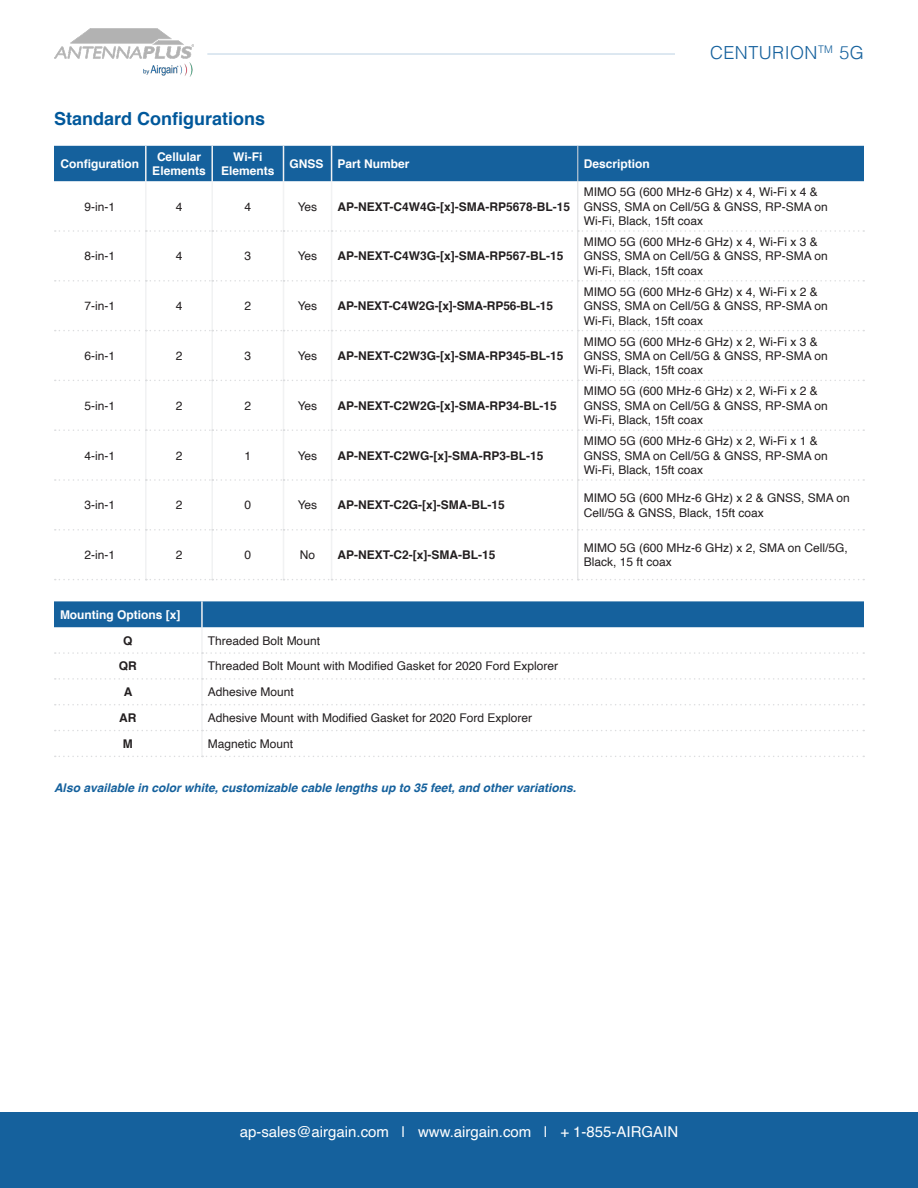
<style>
.page{position:relative;width:918px;height:1188px;background:#fff}
.page>*{position:absolute;margin:0;border:0;box-sizing:border-box;transform-origin:0 0}
.t1{font:700 18px "Helvetica";color:#00589b}
.t2{font:300 18px "Helvetica";letter-spacing:.025em;color:#15619d}
.t3{font:15px "Helvetica";color:#fff}
.t4{font:12px/14.4px "Helvetica";color:#231f20}
.t5{font:700 12px "Helvetica";color:#231f20}
.t6{font:700 12px/14.4px "Helvetica";color:#fff;text-align:center}
.t7{font:italic 700 12px "Helvetica";color:#15619d}
</style>
<div class="page">
<div style="left:0;top:1112px;width:918px;height:76px;background:#15619d"></div>
<hr style="left:207px;top:53px;width:468px;height:2px;background:#15619d">
<img style="left:54px;top:28px;width:139px;height:49px">
<div style="left:54px;top:146px;width:810px;height:35px;background:#15619d"></div>
<hr style="left:577px;top:181px;width:1px;height:49px;background:#dcdddf">
<hr style="left:577px;top:232px;width:1px;height:48px;background:#dcdddf">
<hr style="left:577px;top:282px;width:1px;height:48px;background:#dcdddf">
<hr style="left:577px;top:331px;width:1px;height:49px;background:#dcdddf">
<hr style="left:577px;top:381px;width:1px;height:48px;background:#dcdddf">
<hr style="left:577px;top:431px;width:1px;height:48px;background:#dcdddf">
<hr style="left:577px;top:481px;width:1px;height:48px;background:#dcdddf">
<hr style="left:577px;top:531px;width:1px;height:48px;background:#dcdddf">
<hr style="left:145px;top:181px;width:2px;height:49px;background:#f1f2f3">
<hr style="left:211px;top:181px;width:2px;height:49px;background:#f1f2f3">
<hr style="left:283px;top:181px;width:1px;height:49px;background:#f1f2f3">
<hr style="left:331px;top:181px;width:1px;height:49px;background:#f1f2f3">
<hr style="left:145px;top:232px;width:2px;height:48px;background:#f1f2f3">
<hr style="left:211px;top:232px;width:2px;height:48px;background:#f1f2f3">
<hr style="left:283px;top:232px;width:1px;height:48px;background:#f1f2f3">
<hr style="left:331px;top:232px;width:1px;height:48px;background:#f1f2f3">
<hr style="left:145px;top:282px;width:2px;height:48px;background:#f1f2f3">
<hr style="left:211px;top:282px;width:2px;height:48px;background:#f1f2f3">
<hr style="left:283px;top:282px;width:1px;height:48px;background:#f1f2f3">
<hr style="left:331px;top:282px;width:1px;height:48px;background:#f1f2f3">
<hr style="left:145px;top:331px;width:2px;height:49px;background:#f1f2f3">
<hr style="left:211px;top:331px;width:2px;height:49px;background:#f1f2f3">
<hr style="left:283px;top:331px;width:1px;height:49px;background:#f1f2f3">
<hr style="left:331px;top:331px;width:1px;height:49px;background:#f1f2f3">
<hr style="left:145px;top:381px;width:2px;height:48px;background:#f1f2f3">
<hr style="left:211px;top:381px;width:2px;height:48px;background:#f1f2f3">
<hr style="left:283px;top:381px;width:1px;height:48px;background:#f1f2f3">
<hr style="left:331px;top:381px;width:1px;height:48px;background:#f1f2f3">
<hr style="left:145px;top:431px;width:2px;height:48px;background:#f1f2f3">
<hr style="left:211px;top:431px;width:2px;height:48px;background:#f1f2f3">
<hr style="left:283px;top:431px;width:1px;height:48px;background:#f1f2f3">
<hr style="left:331px;top:431px;width:1px;height:48px;background:#f1f2f3">
<hr style="left:145px;top:481px;width:2px;height:48px;background:#f1f2f3">
<hr style="left:211px;top:481px;width:2px;height:48px;background:#f1f2f3">
<hr style="left:283px;top:481px;width:1px;height:48px;background:#f1f2f3">
<hr style="left:331px;top:481px;width:1px;height:48px;background:#f1f2f3">
<hr style="left:145px;top:531px;width:2px;height:48px;background:#f1f2f3">
<hr style="left:211px;top:531px;width:2px;height:48px;background:#f1f2f3">
<hr style="left:283px;top:531px;width:1px;height:48px;background:#f1f2f3">
<hr style="left:331px;top:531px;width:1px;height:48px;background:#f1f2f3">
<hr style="left:145px;top:146px;width:2px;height:35px;background:#f1f2f3">
<hr style="left:211px;top:146px;width:2px;height:35px;background:#f1f2f3">
<hr style="left:283px;top:146px;width:1px;height:35px;background:#f1f2f3">
<hr style="left:331px;top:146px;width:1px;height:35px;background:#f1f2f3">
<hr style="left:577px;top:146px;width:1px;height:35px;background:#dcdddf">
<svg style="left:55px;top:230px;width:809px;height:2px"></svg>
<svg style="left:55px;top:280px;width:809px;height:2px"></svg>
<svg style="left:55px;top:330px;width:809px;height:1px"></svg>
<svg style="left:55px;top:380px;width:809px;height:1px"></svg>
<svg style="left:55px;top:429px;width:809px;height:2px"></svg>
<svg style="left:55px;top:479px;width:809px;height:2px"></svg>
<svg style="left:55px;top:529px;width:809px;height:2px"></svg>
<svg style="left:55px;top:579px;width:809px;height:1px"></svg>
<div style="left:54px;top:601px;width:810px;height:26px;background:#15619d"></div>
<hr style="left:201px;top:601px;width:2px;height:26px;background:#f1f2f3">
<hr style="left:201px;top:627px;width:2px;height:25px;background:#f1f2f3">
<hr style="left:201px;top:654px;width:2px;height:24px;background:#f1f2f3">
<hr style="left:201px;top:680px;width:2px;height:24px;background:#f1f2f3">
<hr style="left:201px;top:705px;width:2px;height:25px;background:#f1f2f3">
<hr style="left:201px;top:731px;width:2px;height:25px;background:#f1f2f3">
<svg style="left:55px;top:652px;width:809px;height:2px"></svg>
<svg style="left:55px;top:678px;width:809px;height:2px"></svg>
<svg style="left:55px;top:704px;width:809px;height:1px"></svg>
<svg style="left:55px;top:730px;width:809px;height:1px"></svg>
<svg style="left:55px;top:756px;width:809px;height:1px"></svg>
<h1 class="t2" style="left:710px;top:37px;width:155px">CENTURION<sup>TM</sup> 5G</h1>
<p class="t1" style="left:54px;top:104px;width:213px">Standard Configurations</p>
<p class="t6" style="left:61px;top:157px;width:80px">Configuration</p>
<p class="t6" style="left:152px;top:150px;width:55px">Cellular<br>Elements</p>
<p class="t6" style="left:221px;top:150px;width:55px">Wi-Fi<br>Elements</p>
<p class="t6" style="left:290px;top:157px;width:36px">GNSS</p>
<p class="t6" style="left:338px;top:157px;width:74px">Part Number</p>
<p class="t6" style="left:584px;top:157px;width:68px">Description</p>
<p class="t4" style="left:85px;top:200px;width:32px">9-in-1</p>
<p class="t4" style="left:176px;top:200px;width:8px">4</p>
<p class="t4" style="left:245px;top:200px;width:8px">4</p>
<p class="t4" style="left:298px;top:200px;width:21px">Yes</p>
<p class="t5" style="left:338px;top:197px;width:234px">AP-NEXT-C4W4G-[x]-SMA-RP5678-BL-15</p>
<p class="t4" style="left:584px;top:185px;width:246px">MIMO 5G (600 MHz-6 GHz) x 4, Wi-Fi x 4 &amp;<br>GNSS, SMA on Cell/5G &amp; GNSS, RP-SMA on<br>Wi-Fi, Black, 15ft coax</p>
<p class="t4" style="left:85px;top:249px;width:32px">8-in-1</p>
<p class="t4" style="left:176px;top:249px;width:8px">4</p>
<p class="t4" style="left:245px;top:249px;width:8px">3</p>
<p class="t4" style="left:298px;top:249px;width:21px">Yes</p>
<p class="t5" style="left:338px;top:246px;width:228px">AP-NEXT-C4W3G-[x]-SMA-RP567-BL-15</p>
<p class="t4" style="left:85px;top:299px;width:32px">7-in-1</p>
<p class="t4" style="left:176px;top:299px;width:8px">4</p>
<p class="t4" style="left:245px;top:299px;width:8px">2</p>
<p class="t4" style="left:298px;top:299px;width:21px">Yes</p>
<p class="t5" style="left:338px;top:296px;width:217px">AP-NEXT-C4W2G-[x]-SMA-RP56-BL-15</p>
<p class="t4" style="left:85px;top:349px;width:32px">6-in-1</p>
<p class="t4" style="left:176px;top:349px;width:8px">2</p>
<p class="t4" style="left:245px;top:349px;width:8px">3</p>
<p class="t4" style="left:298px;top:349px;width:21px">Yes</p>
<p class="t5" style="left:338px;top:346px;width:228px">AP-NEXT-C2W3G-[x]-SMA-RP345-BL-15</p>
<p class="t4" style="left:85px;top:399px;width:32px">5-in-1</p>
<p class="t4" style="left:176px;top:399px;width:8px">2</p>
<p class="t4" style="left:245px;top:399px;width:8px">2</p>
<p class="t4" style="left:298px;top:399px;width:21px">Yes</p>
<p class="t5" style="left:338px;top:396px;width:221px">AP-NEXT-C2W2G-[x]-SMA-RP34-BL-15</p>
<p class="t4" style="left:85px;top:449px;width:32px">4-in-1</p>
<p class="t4" style="left:176px;top:449px;width:8px">2</p>
<p class="t4" style="left:245px;top:449px;width:8px">1</p>
<p class="t4" style="left:298px;top:449px;width:21px">Yes</p>
<p class="t5" style="left:338px;top:446px;width:207px">AP-NEXT-C2WG-[x]-SMA-RP3-BL-15</p>
<p class="t4" style="left:584px;top:235px;width:246px">MIMO 5G (600 MHz-6 GHz) x 4, Wi-Fi x 3 &amp;<br>GNSS, SMA on Cell/5G &amp; GNSS, RP-SMA on<br>Wi-Fi, Black, 15ft coax</p>
<p class="t4" style="left:584px;top:285px;width:246px">MIMO 5G (600 MHz-6 GHz) x 4, Wi-Fi x 2 &amp;<br>GNSS, SMA on Cell/5G &amp; GNSS, RP-SMA on<br>Wi-Fi, Black, 15ft coax</p>
<p class="t4" style="left:584px;top:335px;width:246px">MIMO 5G (600 MHz-6 GHz) x 2, Wi-Fi x 3 &amp;<br>GNSS, SMA on Cell/5G &amp; GNSS, RP-SMA on<br>Wi-Fi, Black, 15ft coax</p>
<p class="t4" style="left:584px;top:384px;width:246px">MIMO 5G (600 MHz-6 GHz) x 2, Wi-Fi x 2 &amp;<br>GNSS, SMA on Cell/5G &amp; GNSS, RP-SMA on<br>Wi-Fi, Black, 15ft coax</p>
<p class="t4" style="left:584px;top:434px;width:246px">MIMO 5G (600 MHz-6 GHz) x 2, Wi-Fi x 1 &amp;<br>GNSS, SMA on Cell/5G &amp; GNSS, RP-SMA on<br>Wi-Fi, Black, 15ft coax</p>
<p class="t4" style="left:85px;top:498px;width:32px">3-in-1</p>
<p class="t4" style="left:176px;top:498px;width:8px">2</p>
<p class="t4" style="left:245px;top:498px;width:8px">0</p>
<p class="t4" style="left:298px;top:498px;width:21px">Yes</p>
<p class="t5" style="left:338px;top:495px;width:169px">AP-NEXT-C2G-[x]-SMA-BL-15</p>
<p class="t4" style="left:584px;top:491px;width:268px">MIMO 5G (600 MHz-6 GHz) x 2 &amp; GNSS, SMA on<br>Cell/5G &amp; GNSS, Black, 15ft coax</p>
<p class="t4" style="left:85px;top:548px;width:32px">2-in-1</p>
<p class="t4" style="left:176px;top:548px;width:8px">2</p>
<p class="t4" style="left:245px;top:548px;width:8px">0</p>
<p class="t4" style="left:300px;top:548px;width:17px">No</p>
<p class="t5" style="left:338px;top:545px;width:159px">AP-NEXT-C2-[x]-SMA-BL-15</p>
<p class="t4" style="left:584px;top:541px;width:266px">MIMO 5G (600 MHz-6 GHz) x 2, SMA on Cell/5G,<br>Black, 15 ft coax</p>
<p class="t6" style="left:60px;top:608px;width:122px">Mounting Options [x]</p>
<p class="t5" style="left:123px;top:631px;width:11px">Q</p>
<p class="t4" style="left:208px;top:634px;width:114px">Threaded Bolt Mount</p>
<p class="t5" style="left:119px;top:657px;width:19px">QR</p>
<p class="t4" style="left:208px;top:659px;width:352px">Threaded Bolt Mount with Modified Gasket for 2020 Ford Explorer</p>
<p class="t5" style="left:124px;top:682px;width:10px">A</p>
<p class="t4" style="left:208px;top:685px;width:88px">Adhesive Mount</p>
<p class="t5" style="left:119px;top:708px;width:19px">AR</p>
<p class="t4" style="left:208px;top:711px;width:326px">Adhesive Mount with Modified Gasket for 2020 Ford Explorer</p>
<p class="t5" style="left:123px;top:734px;width:11px">M</p>
<p class="t4" style="left:208px;top:737px;width:87px">Magnetic Mount</p>
<p class="t7" style="left:54px;top:778px;width:524px">Also available in color white, customizable cable lengths up to 35 feet, and other variations.</p>
<p class="t3" style="left:240px;top:1120px;width:440px">ap-sales@airgain.com | www.airgain.com | + 1-855-AIRGAIN</p>
</div>
